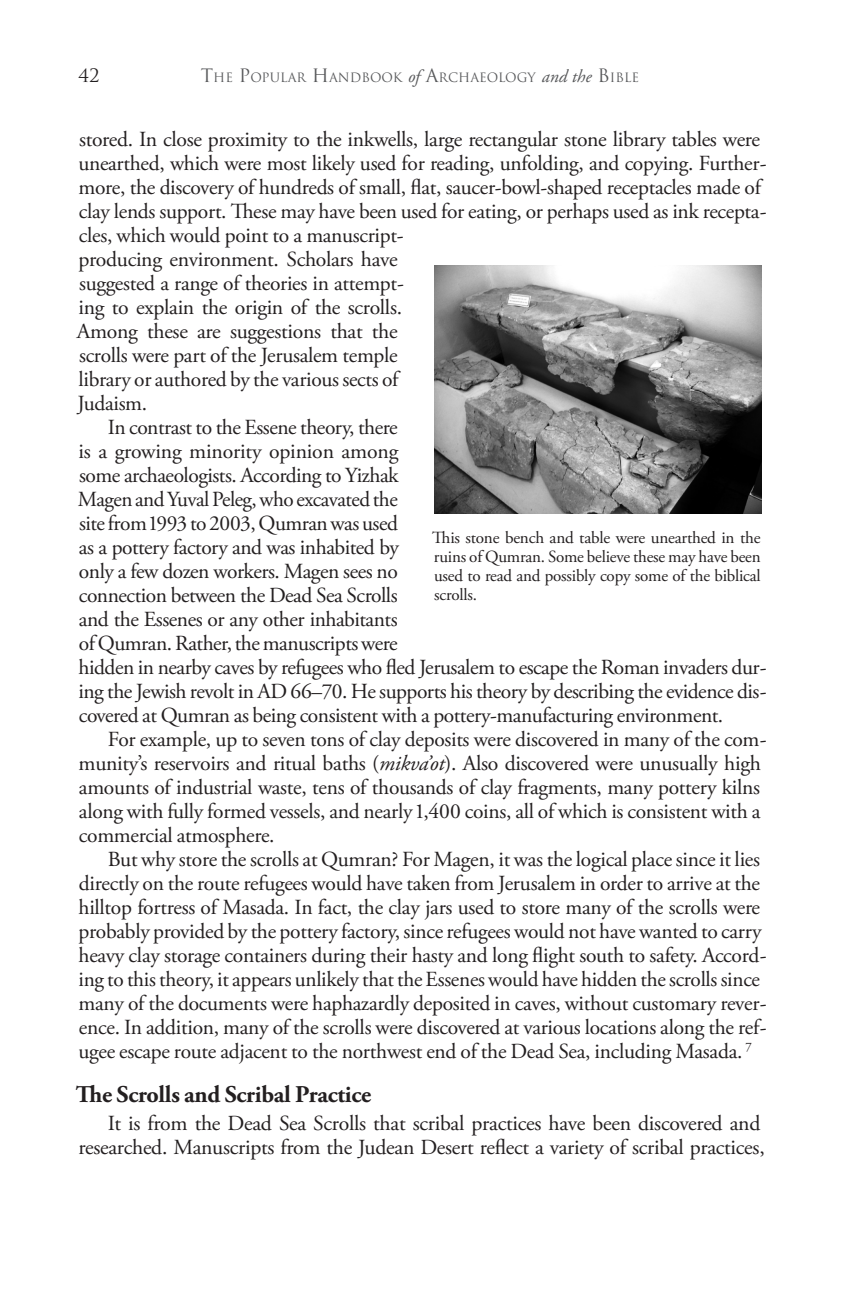
<style>
.page{position:relative;width:864px;height:1296px;background:#fff}
.page>*{position:absolute;margin:0;border:0;box-sizing:border-box;transform-origin:0 0}
.Head_A{font:700 24px "Adobe Garamond Pro";letter-spacing:-.01em;color:#231f20}
.Normal__Garamond_Pro{font:21.6px/24px "Adobe Garamond Pro";letter-spacing:-.015em;color:#231f20}
.t1{font:18px "Trajan";color:#231f20}
.t2{font:17px/19px "Adobe Garamond Pro";letter-spacing:-.015em;color:#231f20;text-align:justify}
.t3{font:12.6px "Trajan";color:#57585a}
.s1{font-size:18px}
.s2{font-family:"Adobe Garamond Pro";font-style:italic;font-size:18px}
.s3{font-style:italic}
</style>
<div class="page">
<img style="left:434px;top:265px;width:328px;height:248px">
<p class="t1" style="left:78px;top:64px;width:23px">42</p>
<p class="t3" style="left:201px;top:69px;width:440px"><span class="s1">T</span>HE <span class="s1">P</span>OPULAR <span class="s1">H</span>ANDBOOK <span class="s2">of</span> <span class="s1">A</span>RCHAEOLOGY <span class="s2">and the</span> <span class="s1">B</span> IBLE</p>
<p class="Normal__Garamond_Pro" style="left:77px;top:128px;width:691px">stored. In close proximity to the inkwells, large rectangular stone library tables were unearthed, which were most likely used for reading, unfolding, and copying. Further&shy;more, the discovery of hundreds of small, flat, saucer-bowl-shaped receptacles made of clay lends support. These may have been used for eating, or perhaps used as ink recepta&shy;cles, which would point to a manuscript-<br>producing environment. Scholars have<br>suggested a range of theories in attempt-<br>ing to explain the origin of the scrolls.<br>Among these are suggestions that the<br>scrolls were part of the Jerusalem temple<br>library or authored by the various sects of<br>Judaism.</p>
<p class="Normal__Garamond_Pro" style="left:78px;top:416px;width:690px;text-indent:30px">In contrast to the Essene theory, there<br>is a growing minority opinion among<br>some archaeologists. According to Yizhak<br>Magen and Yuval Peleg, who excavated the<br>site from 1993 to 2003, Qumran was used<br>as a pottery factory and was inhabited by<br>only a few dozen workers. Magen sees no<br>connection between the Dead Sea Scrolls<br>and the Essenes or any other inhabitants<br>of Qumran. Rather, the manuscripts were<br>hidden in nearby caves by refugees who fled Jerusalem to escape the Roman invaders dur&shy;ing the Jewish revolt in AD 66–70. He supports his theory by describing the evidence dis&shy;covered at Qumran as being consistent with a pottery-manufacturing environment.</p>
<p class="Normal__Garamond_Pro" style="left:79px;top:728px;width:690px;text-indent:29px">For example, up to seven tons of clay deposits were discovered in many of the com&shy;munity’s reservoirs and ritual baths (<span class="s3">mikva’ot</span>). Also discovered were unusually high amounts of industrial waste, tens of thousands of clay fragments, many pottery kilns along with fully formed vessels, and nearly 1,400 coins, all of which is consistent with a commercial atmosphere.</p>
<p class="Normal__Garamond_Pro" style="left:78px;top:848px;width:690px;text-indent:29px">But why store the scrolls at Qumran? For Magen, it was the logical place since it lies directly on the route refugees would have taken from Jerusalem in order to arrive at the hilltop fortress of Masada. In fact, the clay jars used to store many of the scrolls were probably provided by the pottery factory, since refugees would not have wanted to carry heavy clay storage containers during their hasty and long flight south to safety. Accord&shy;ing to this theory, it appears unlikely that the Essenes would have hidden the scrolls since many of the documents were haphazardly deposited in caves, without customary rever&shy;ence. In addition, many of the scrolls were discovered at various locations along the ref&shy;ugee escape route adjacent to the northwest end of the Dead Sea, including Masada. <sup>7</sup></p>
<p class="Head_A" style="left:76px;top:1080px;width:297px">The Scrolls and Scribal Practice</p>
<p class="Normal__Garamond_Pro" style="left:78px;top:1112px;width:688px;text-align:right">It is from the Dead Sea Scrolls that scribal practices have been discovered and researched. Manuscripts from the Judean Desert reflect a variety of scribal practices,</p>
<p class="t2" style="left:432px;top:528px;width:330px">This stone bench and table were unearthed in the ruins of Qumran. Some believe these may have been used to read and possibly copy some of the biblical scrolls.</p>
</div>
